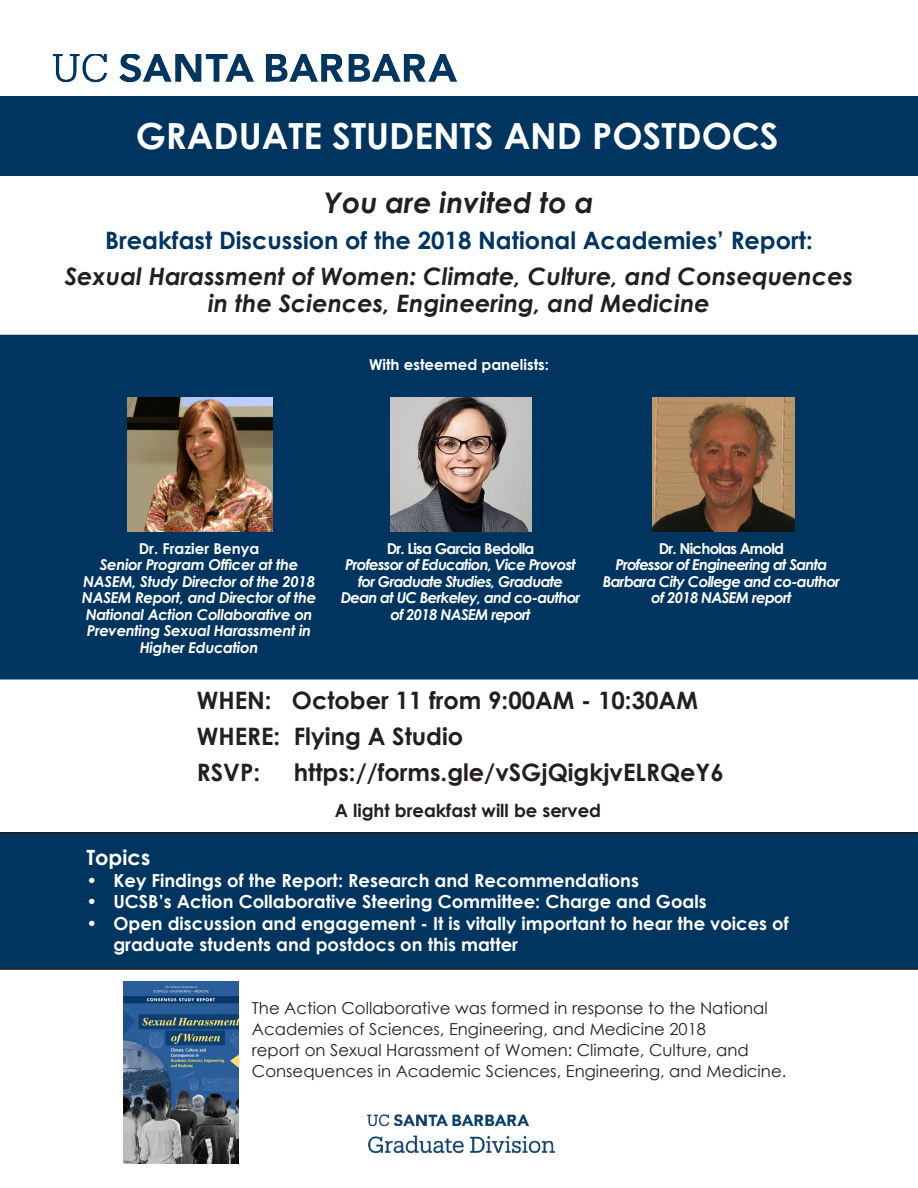
<style>
.page{position:relative;width:918px;height:1188px;background:#fff}
.page>*{position:absolute;margin:0;border:0;box-sizing:border-box;transform-origin:0 0}
.t1{font:700 36px "Century Gothic";color:#fff}
.t2{font:italic 700 28.5px "Century Gothic";color:#231f20}
.t3{font:italic 700 24px/27px "Century Gothic";color:#231f20;text-align:center}
.t4{font:700 24px "Century Gothic";color:#231f20}
.t5{font:700 24px "Century Gothic";color:#003560}
.t6{font:700 21px "Century Gothic";color:#fff}
.t7{font:700 18px/21.6px "Century Gothic";color:#fff}
.t8{font:700 18px "Century Gothic";color:#231f20}
.t9{font:16.5px/21px "Century Gothic";color:#231f20}
.t10{font:italic 700 15px/16.5px "Century Gothic";letter-spacing:-.05em;color:#fff;text-align:center}
.t11{font:italic 700 15px/16.5px "Century Gothic";letter-spacing:-.025em;color:#fff;text-align:center}
.t12{font:700 15px "Century Gothic";color:#fff}
.t13{font:700 15px "Century Gothic";letter-spacing:-.05em;color:#fff}
</style>
<div class="page">
<div style="left:0;top:832px;width:918px;height:138px;background:#003560"></div>
<div style="left:0;top:96px;width:918px;height:80px;background:#003560"></div>
<div style="left:0;top:335px;width:918px;height:345px;background:#003560"></div>
<img style="left:368px;top:1115px;width:187px;height:38px">
<img style="left:127px;top:398px;width:145px;height:133px">
<img style="left:390px;top:398px;width:141px;height:134px">
<img style="left:52px;top:54px;width:405px;height:29px">
<img style="left:124px;top:982px;width:115px;height:182px">
<img style="left:653px;top:397px;width:141px;height:134px">
<p class="t1" style="left:136px;top:108px;width:644px">GRADUATE STUDENTS AND POSTDOCS</p>
<p class="t2" style="left:324px;top:181px;width:271px">You are invited to a</p>
<p class="t5" style="left:105px;top:222px;width:709px">Breakfast Discussion of the 2018 National Academies’ Report:</p>
<p class="t3" style="left:65px;top:261px;width:790px">Sexual Harassment of Women: Climate, Culture, and Consequences in the Sciences, Engineering, and Medicine</p>
<p class="t12" style="left:369px;top:353px;width:182px">With esteemed panelists:</p>
<p class="t12" style="left:139px;top:537px;width:122px">Dr. Frazier Benya</p>
<p class="t11" style="left:82px;top:556px;width:236px">Senior Program Officer at the<br>NASEM, Study Director of the 2018<br>NASEM Report, and Director of the<br>National Action Collaborative on<br>Preventing Sexual Harassment in<br>Higher Education</p>
<p class="t13" style="left:387px;top:537px;width:149px">Dr. Lisa Garcia Bedolla</p>
<p class="t10" style="left:341px;top:556px;width:241px">Professor of Education, Vice Provost for Graduate Studies, Graduate<br>Dean at UC Berkeley, and co-author of 2018 NASEM report</p>
<p class="t13" style="left:659px;top:537px;width:127px">Dr. Nicholas Arnold</p>
<p class="t10" style="left:603px;top:556px;width:239px">Professor of Engineering at Santa<br>Barbara City College and co-author of 2018 NASEM report</p>
<p class="t4" style="left:197px;top:682px;width:503px">WHEN: October 11 from 9:00AM - 10:30AM</p>
<p class="t4" style="left:197px;top:718px;width:268px">WHERE: Flying A Studio</p>
<p class="t4" style="left:197px;top:754px;width:65px">RSVP:</p>
<p class="t4" style="left:294px;top:754px;width:432px">https://forms.gle/vSGjQigkjvELRQeY6</p>
<p class="t8" style="left:335px;top:797px;width:268px">A light breakfast will be served</p>
<p class="t6" style="left:86px;top:841px;width:65px">Topics</p>
<p class="t7" style="left:86px;top:868px;width:554px">• Key Findings of the Report: Research and Recommendations</p>
<p class="t7" style="left:86px;top:890px;width:622px">• UCSB’s Action Collaborative Steering Committee: Charge and Goals</p>
<p class="t7" style="left:113px;top:912px;width:677px;text-indent:-27px">• Open discussion and engagement - It is vitally important to hear the voices of graduate students and postdocs on this matter</p>
<p class="t9" style="left:252px;top:998px;width:536px">The Action Collaborative was formed in response to the National Academies of Sciences, Engineering, and Medicine 2018<br>report on Sexual Harassment of Women: Climate, Culture, and Consequences in Academic Sciences, Engineering, and Medicine.</p>
</div>
